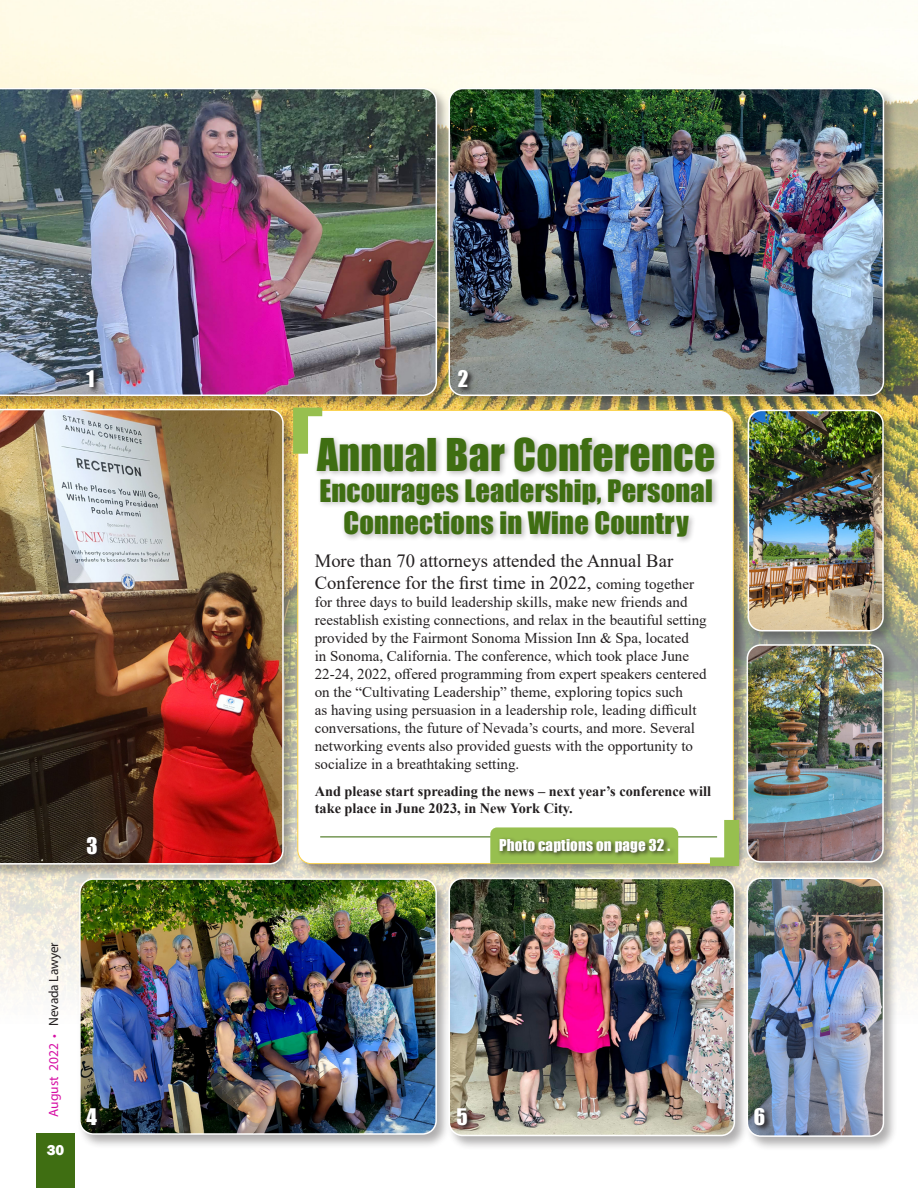
<style>
.page{position:relative;width:918px;height:1188px;background:#fff}
.page>*{position:absolute;margin:0;border:0;box-sizing:border-box;transform-origin:0 0}
.t1{font:41.4px "Impact";letter-spacing:.01em;color:#3f6e12}
.t2{font:28.35px/32.7px "Impact";letter-spacing:.01em;color:#3f6e12;text-align:center}
.t3{font:21px "Impact";color:#fff}
.t4{font:18.6px/21.5px "Times New Roman";color:#231f20}
.t5{font:15px/18px "Times New Roman";color:#231f20}
.t6{font:15px "Impact";letter-spacing:.01em;color:#fff}
.t7{font:800 15px "Franklin Gothic";color:#fff}
.t8{font:700 14.4px/17.2px "Times New Roman";color:#231f20}
.t9{font:13.35px "Myriad Pro";letter-spacing:-.01em;color:#231f20}
.s1{font-size:15px}
.s2{font-size:13.5px;color:#d60ea4}
.s3{color:#d60ea4}
</style>
<div class="page">
<div style="left:0;top:86px;width:918px;height:1102px;background:#231f20;opacity:.36"></div>
<img style="left:449px;top:879px;width:285px;height:257px">
<div style="left:449px;top:878px;width:286px;height:258px;border:2px solid #fff;border-radius:14px"></div>
<img style="left:0;top:88px;width:437px;height:308px">
<img style="left:449px;top:89px;width:434px;height:306px">
<div style="left:449px;top:88px;width:435px;height:308px;border:2px solid #fff;border-radius:14px"></div>
<img style="left:80px;top:879px;width:356px;height:255px">
<div style="left:79px;top:878px;width:358px;height:257px;border:2px solid #fff;border-radius:14px"></div>
<img style="left:0;top:409px;width:284px;height:456px">
<img style="left:748px;top:411px;width:135px;height:220px">
<div style="left:748px;top:410px;width:136px;height:221px;border:2px solid #fff;border-radius:14px"></div>
<img style="left:748px;top:645px;width:135px;height:217px">
<div style="left:747px;top:644px;width:137px;height:219px;border:2px solid #fff;border-radius:14px"></div>
<img style="left:747px;top:878px;width:136px;height:258px">
<div style="left:747px;top:878px;width:137px;height:259px;border:2px solid #fff;border-radius:14px"></div>
<svg style="left:85px;top:368px;width:16px;height:26px"></svg>
<svg style="left:457px;top:368px;width:19px;height:26px"></svg>
<svg style="left:86px;top:836px;width:19px;height:25px"></svg>
<svg style="left:85px;top:1107px;width:19px;height:25px"></svg>
<svg style="left:456px;top:1107px;width:19px;height:25px"></svg>
<svg style="left:753px;top:1107px;width:19px;height:25px"></svg>
<div style="left:296px;top:408px;width:452px;height:471px;background:#231f20;opacity:.46"></div>
<div style="left:298px;top:410px;width:435px;height:454px;background:#fff;border-radius:14px"></div>
<div style="left:313px;top:434px;width:409px;height:110px;background:#231f20;opacity:.31"></div>
<hr style="left:320px;top:836px;width:397px;height:1px;background:#3f6e12">
<svg style="left:710px;top:820px;width:29px;height:46px"></svg>
<svg style="left:293px;top:408px;width:29px;height:46px"></svg>
<svg style="left:490px;top:827px;width:188px;height:36px"></svg>
<div style="left:497px;top:837px;width:179px;height:22px;background:#231f20;opacity:.81"></div>
<h3 class="t3" style="left:86px;top:362px;width:10px">1</h3>
<h3 class="t3" style="left:458px;top:362px;width:12px">2</h3>
<h1 class="t1" style="left:317px;top:423px;width:400px">Annual Bar Conference</h1>
<h2 class="t2" style="left:319px;top:473px;width:395px">Encourages Leadership, Personal<br>Connections in Wine Country</h2>
<h3 class="t3" style="left:86px;top:830px;width:13px">3</h3>
<p class="t4" style="left:315px;top:550px;width:381px">More than 70 attorneys attended the Annual Bar<br>Conference for the first time in 2022, <span class="s1">coming together</span></p>
<p class="t5" style="left:315px;top:592px;width:394px">for three days to build leadership skills, make new friends and reestablish existing connections, and relax in the beautiful setting provided by the Fairmont Sonoma Mission Inn &amp; Spa, located<br>in Sonoma, California. The conference, which took place June 22-24, 2022, offered programming from expert speakers centered on the “Cultivating Leadership” theme, exploring topics such<br>as having using persuasion in a leadership role, leading difficult conversations, the future of Nevada’s courts, and more. Several networking events also provided guests with the opportunity to socialize in a breathtaking setting.</p>
<p class="t8" style="left:315px;top:782px;width:398px">And please start spreading the news – next year’s conference will take place in June 2023, in New York City.</p>
<p class="t6" style="left:499px;top:833px;width:172px">Photo captions on page 32 .</p>
<p class="t9" style="left:45px;top:1117px;width:176px;rotate:-90deg"><span class="s2">August 2022</span> <span class="s3">•</span> Nevada Lawyer</p>
<p class="t7" style="left:47px;top:1141px;width:19px">30</p>
<h3 class="t3" style="left:86px;top:1101px;width:12px">4</h3>
<h3 class="t3" style="left:456px;top:1101px;width:13px">5</h3>
<h3 class="t3" style="left:754px;top:1101px;width:13px">6</h3>
</div>
